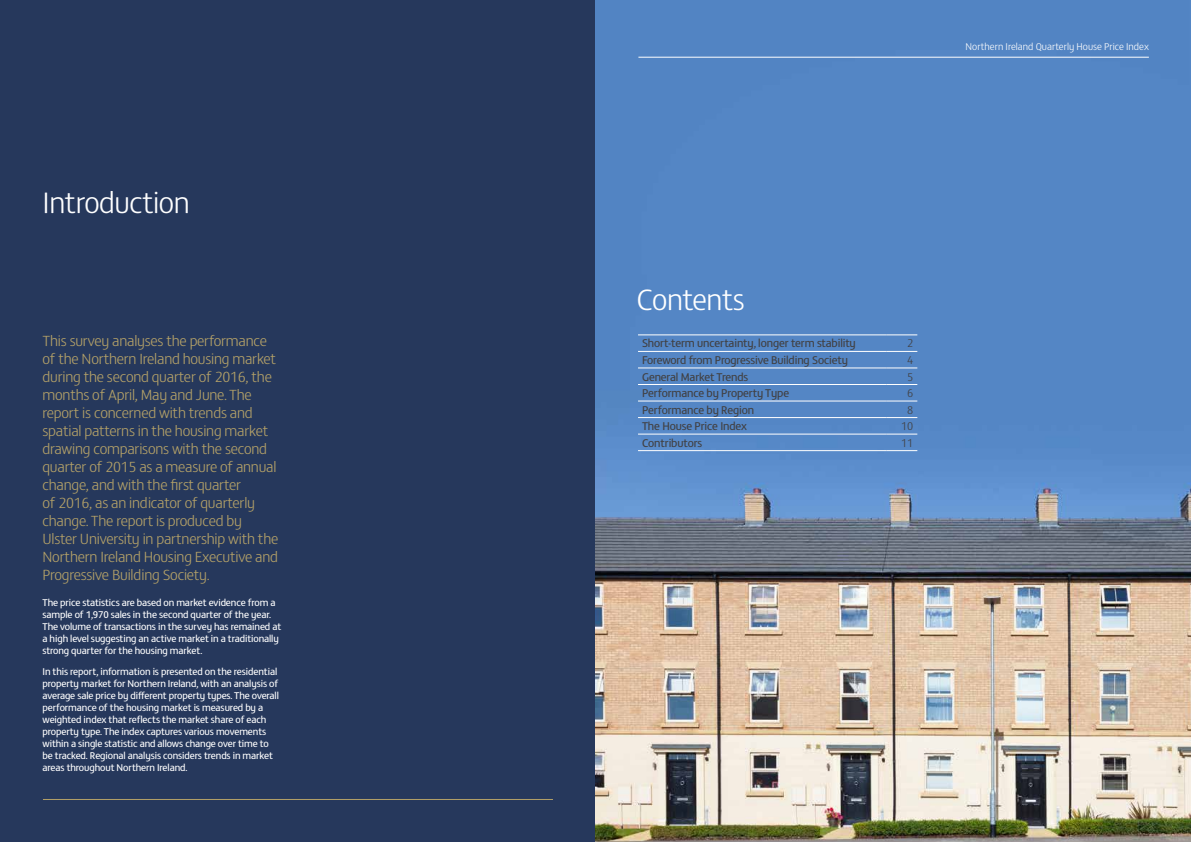
<style>
.page{position:relative;width:1191px;height:842px;background:#fff}
.page>*{position:absolute;margin:0;border:0;box-sizing:border-box;transform-origin:0 0}
.t1{font:300 30px "FS Matthew";letter-spacing:-.015em;color:#fff}
.t2{font:300 15px/18px "FS Matthew";letter-spacing:-.015em;color:#b4a168}
.t3{font:11.5px "FS Matthew";letter-spacing:-.01em;color:#414042}
.t4{font:300 11.5px "FS Matthew";color:#414042}
.t5{font:10px/12px "FS Matthew";letter-spacing:-.01em;color:#fff}
.t6{font:300 10px "FS Matthew";color:#fff}
</style>
<div class="page">
<div style="left:0;top:0;width:603px;height:842px;background:#26385c"></div>
<img style="left:595px;top:0;width:596px;height:842px">
<hr style="left:638px;top:335px;width:248px;height:1px;background:#fff">
<hr style="left:886px;top:335px;width:31px;height:1px;background:#fff">
<hr style="left:638px;top:351px;width:248px;height:1px;background:#fff">
<hr style="left:886px;top:351px;width:31px;height:1px;background:#fff">
<hr style="left:638px;top:368px;width:248px;height:1px;background:#fff">
<hr style="left:886px;top:368px;width:31px;height:1px;background:#fff">
<hr style="left:638px;top:384px;width:248px;height:1px;background:#fff">
<hr style="left:886px;top:384px;width:31px;height:1px;background:#fff">
<hr style="left:638px;top:401px;width:248px;height:1px;background:#fff">
<hr style="left:886px;top:401px;width:31px;height:1px;background:#fff">
<hr style="left:638px;top:417px;width:248px;height:1px;background:#fff">
<hr style="left:886px;top:417px;width:31px;height:1px;background:#fff">
<hr style="left:638px;top:434px;width:248px;height:1px;background:#fff">
<hr style="left:886px;top:434px;width:31px;height:1px;background:#fff">
<hr style="left:638px;top:450px;width:248px;height:1px;background:#fff">
<hr style="left:886px;top:450px;width:31px;height:1px;background:#fff">
<hr style="left:638px;top:57px;width:510px;height:1px;background:#fff">
<hr style="left:43px;top:799px;width:510px;height:1px;background:#b4a168">
<h1 class="t1" style="left:43px;top:181px;width:149px">Introduction</h1>
<p class="t2" style="left:43px;top:331px;width:237px">This survey analyses the performance of the Northern Ireland housing market during the second quarter of 2016, the months of April, May and June. The report is concerned with trends and spatial patterns in the housing market drawing comparisons with the second quarter of 2015 as a measure of annual change, and with the first quarter<br>of 2016, as an indicator of quarterly change. The report is produced by Ulster University in partnership with the Northern Ireland Housing Executive and Progressive Building Society.</p>
<p class="t5" style="left:43px;top:596px;width:240px">The price statistics are based on market evidence from a sample of 1,970 sales in the second quarter of the year.<br>The volume of transactions in the survey has remained at a high level suggesting an active market in a traditionally strong quarter for the housing market.</p>
<p class="t5" style="left:43px;top:665px;width:238px">In this report, information is presented on the residential property market for Northern Ireland, with an analysis of average sale price by different property types. The overall performance of the housing market is measured by a weighted index that reflects the market share of each property type. The index captures various movements within a single statistic and allows change over time to be tracked. Regional analysis considers trends in market areas throughout Northern Ireland.</p>
<p class="t6" style="left:965px;top:39px;width:185px">Northern Ireland Quarterly House Price Index</p>
<h1 class="t1" style="left:636px;top:278px;width:110px">Contents</h1>
<p class="t3" style="left:642px;top:335px;width:215px">Short-term uncertainty, longer term stability</p>
<p class="t4" style="left:907px;top:335px;width:8px">2</p>
<p class="t3" style="left:642px;top:351px;width:207px">Foreword from Progressive Building Society</p>
<p class="t4" style="left:907px;top:352px;width:8px">4</p>
<p class="t3" style="left:642px;top:368px;width:108px">General Market Trends</p>
<p class="t4" style="left:907px;top:368px;width:8px">5</p>
<p class="t3" style="left:642px;top:385px;width:149px">Performance by Property Type</p>
<p class="t4" style="left:907px;top:385px;width:8px">6</p>
<p class="t3" style="left:642px;top:401px;width:114px">Performance by Region</p>
<p class="t4" style="left:907px;top:401px;width:8px">8</p>
<p class="t3" style="left:642px;top:418px;width:106px">The House Price Index</p>
<p class="t4" style="left:901px;top:418px;width:14px">10</p>
<p class="t3" style="left:642px;top:434px;width:62px">Contributors</p>
<p class="t4" style="left:901px;top:434px;width:14px">11</p>
</div>
